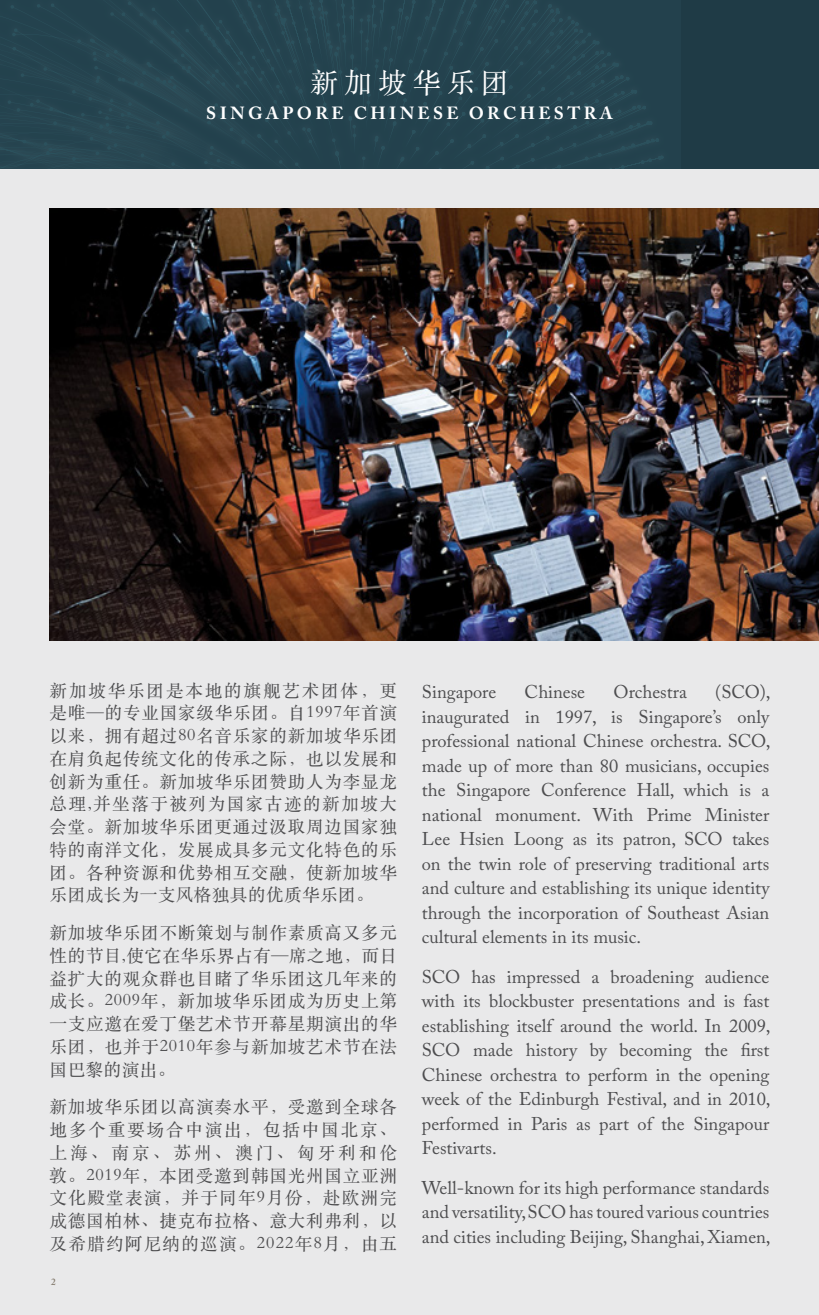
<style>
.page{position:relative;width:819px;height:1315px;background:#e9e9ea}
.page>*{position:absolute;margin:0;border:0;box-sizing:border-box;transform-origin:0 0}
.t1{font:28px "ST Songti SC Regular";letter-spacing:.22em;color:#fff}
.t2{font:18.38px/24.5px "Adobe Caslon Pro";color:#4d4d4f;text-align:justify}
.t3{font:17.5px/22.8px "ST Songti SC Regular";letter-spacing:.045em;color:#4d4d4f;text-align:justify}
.t4{font:700 17.5px "Adobe Caslon Pro";letter-spacing:.195em;color:#fff}
.t5{font:600 9.45px "Adobe Caslon Pro";color:#857c6f}
</style>
<div class="page">
<div style="left:0;top:0;width:819px;height:169px;background:#1f3b46"></div>
<svg style="left:0;top:0;width:664px;height:169px;fill:#25434f"></svg>
<img style="left:50px;top:208px;width:769px;height:432px">
<h1 class="t1" style="left:310px;top:65px;width:200px">新加坡华乐团</h1>
<p class="t4" style="left:206px;top:103px;width:408px">SINGAPORE CHINESE ORCHESTRA</p>
<p class="t3" style="left:50px;top:678px;width:349px">新加坡华乐团是本地的旗舰艺术团体，更是唯—的专业国家级华乐团。自1997年首演以来，拥有超过80名音乐家的新加坡华乐团在肩负起传统文化的传承之际，也以发展和创新为重任。新加坡华乐团赞助人为李显龙总理,并坐落于被列为国家古迹的新加坡大会堂。新加坡华乐团更通过汲取周边国家独特的南洋文化，发展成具多元文化特色的乐团。各种资源和优势相互交融，使新加坡华乐团成长为一支风格独具的优质华乐团。</p>
<p class="t3" style="left:50px;top:920px;width:349px">新加坡华乐团不断策划与制作素质高又多元性的节目,使它在华乐界占有—席之地，而日益扩大的观众群也目睹了华乐团这几年来的成长。2009年，新加坡华乐团成为历史上第一支应邀在爱丁堡艺术节开幕星期演出的华乐团，也并于2010年参与新加坡艺术节在法国巴黎的演出。</p>
<p class="t3" style="left:50px;top:1095px;width:349px">新加坡华乐团以高演奏水平，受邀到全球各地多个重要场合中演出，包括中国北京、上海、南京、苏州、澳门、匈牙利和伦敦。2019年，本团受邀到韩国光州国立亚洲文化殿堂表演，并于同年9月份，赴欧洲完成德国柏林、捷克布拉格、意大利弗利，以及希腊约阿尼纳的巡演。2022年8月，由五</p>
<p class="t5" style="left:51px;top:1276px;width:6px">2</p>
<p class="t2" style="left:422px;top:679px;width:350px;text-indent:293px">(SCO), inaugurated in 1997, is Singapore’s only professional national Chinese orchestra. SCO, made up of more than 80 musicians, occupies the Singapore Conference Hall, which is a national monument. With Prime Minister Lee Hsien Loong as its patron, SCO takes on the twin role of preserving traditional arts and culture and establishing its unique identity through the incorporation of Southeast Asian cultural elements in its music.</p>
<p class="t2" style="left:422px;top:964px;width:350px">SCO has impressed a broadening audience with its blockbuster presentations and is fast establishing itself around the world. In 2009, SCO made history by becoming the first Chinese orchestra to perform in the opening week of the Edinburgh Festival, and in 2010, performed in Paris as part of the Singapour Festivarts.</p>
<p class="t2" style="left:422px;top:1175px;width:350px">Well-known for its high performance standards and versatility, SCO has toured various countries and cities including Beijing, Shanghai, Xiamen,</p>
<p class="t2" style="left:422px;top:679px;width:76px">Singapore</p>
<p class="t2" style="left:524px;top:679px;width:62px">Chinese</p>
<p class="t2" style="left:613px;top:679px;width:75px">Orchestra</p>
</div>
